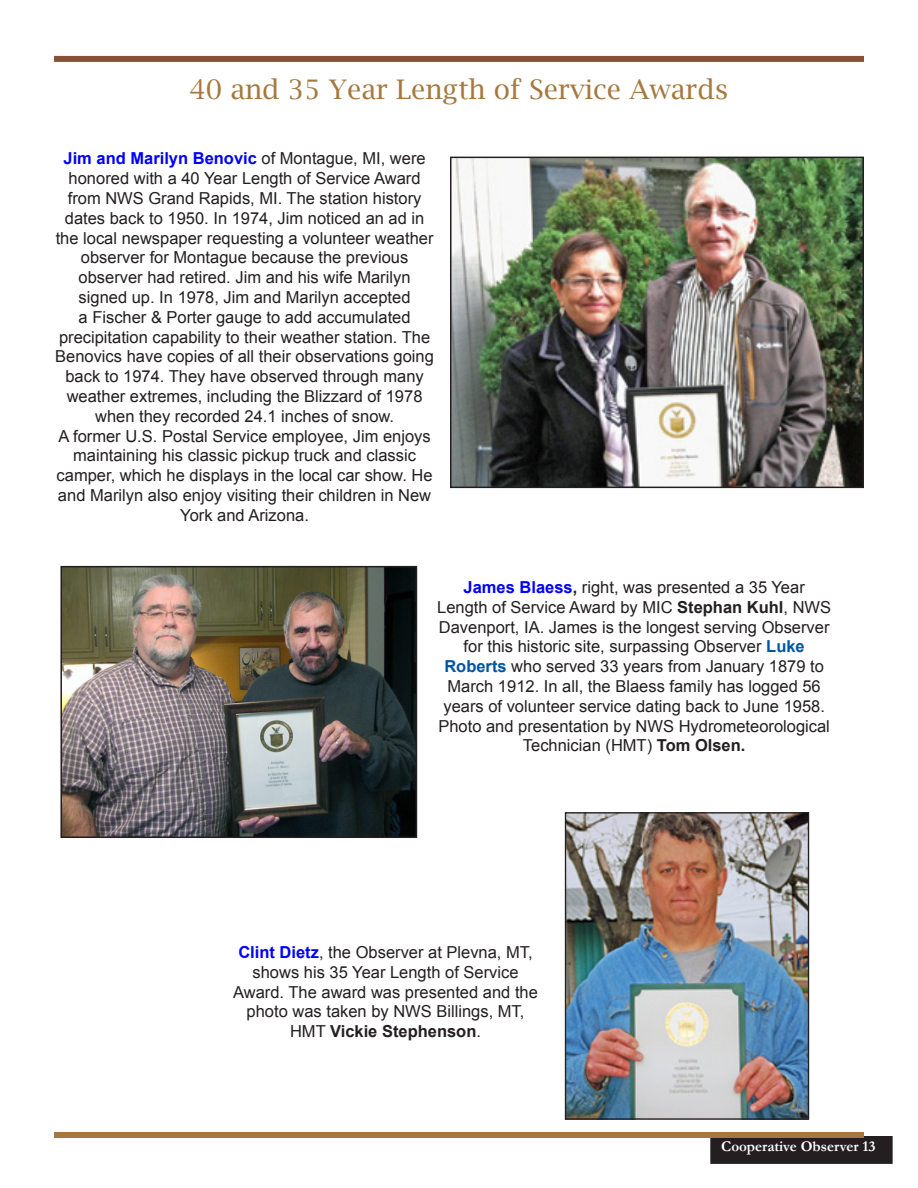
<style>
.page{position:relative;width:918px;height:1188px;background:#fff}
.page>*{position:absolute;margin:0;border:0;box-sizing:border-box;transform-origin:0 0}
.Headline{font:27px "Lucida Bright";color:#a5783f}
.cap1{font:16.5px/19.8px "Arial";color:#231f20;text-align:center}
.t1{font:700 15px "Garamond";color:#fff}
.s1{font-weight:700;color:#00f}
.s2{font-weight:700}
.s3{font-weight:700;color:#0155a2}
</style>
<div class="page">
<div style="left:711px;top:1137px;width:181px;height:26px;background:#231f20"></div>
<div style="left:710px;top:1136px;width:183px;height:28px;border:2px solid #231f20"></div>
<div style="left:54px;top:1132px;width:810px;height:6px;background:#a5783f"></div>
<div style="left:54px;top:56px;width:810px;height:6px;background:#835237"></div>
<img style="left:453px;top:160px;width:408px;height:325px">
<div style="left:450px;top:157px;width:414px;height:331px;border:2px solid #231f20"></div>
<img style="left:63px;top:569px;width:351px;height:266px">
<div style="left:60px;top:566px;width:357px;height:272px;border:2px solid #231f20"></div>
<img style="left:567px;top:814px;width:240px;height:304px">
<div style="left:565px;top:812px;width:244px;height:308px;border:1px solid #231f20"></div>
<p class="Headline" style="left:190px;top:74px;width:540px">40 and 35 Year Length of Service Awards</p>
<p class="cap1" style="left:55px;top:149px;width:380px"><span class="s1">Jim and Marilyn Benovic</span> of Montague, MI, were honored with a 40 Year Length of Service Award from NWS Grand Rapids, MI. The station history dates back to 1950. In 1974, Jim noticed an ad in the local newspaper requesting a volunteer weather observer for Montague because the previous observer had retired. Jim and his wife Marilyn signed up. In 1978, Jim and Marilyn accepted<br>a Fischer &amp; Porter gauge to add accumulated precipitation capability to their weather station. The Benovics have copies of all their observations going back to 1974. They have observed through many weather extremes, including the Blizzard of 1978 when they recorded 24.1 inches of snow.</p>
<p class="cap1" style="left:57px;top:426px;width:378px">A former U.S. Postal Service employee, Jim enjoys maintaining his classic pickup truck and classic camper, which he displays in the local car show. He and Marilyn also enjoy visiting their children in New York and Arizona.</p>
<p class="cap1" style="left:437px;top:578px;width:395px"><span class="s1">James Blaess</span><span class="s2">,</span> right, was presented a 35 Year Length of Service Award by MIC <span class="s2">Stephan Kuhl</span>, NWS Davenport, IA. James is the longest serving Observer for this historic site, surpassing Observer <span class="s3">Luke Roberts</span> who served 33 years from January 1879 to March 1912. In all, the Blaess family has logged 56 years of volunteer service dating back to June 1958.<br>Photo and presentation by NWS Hydrometeorological Technician (HMT) <span class="s2">Tom Olsen.</span></p>
<p class="cap1" style="left:233px;top:943px;width:306px"><span class="s1">Clint Dietz</span>, the Observer at Plevna, MT, shows his 35 Year Length of Service Award. The award was presented and the photo was taken by NWS Billings, MT, HMT <span class="s2">Vickie Stephenson</span>.</p>
<p class="t1" style="left:721px;top:1136px;width:156px">Cooperative Observer 13</p>
</div>
